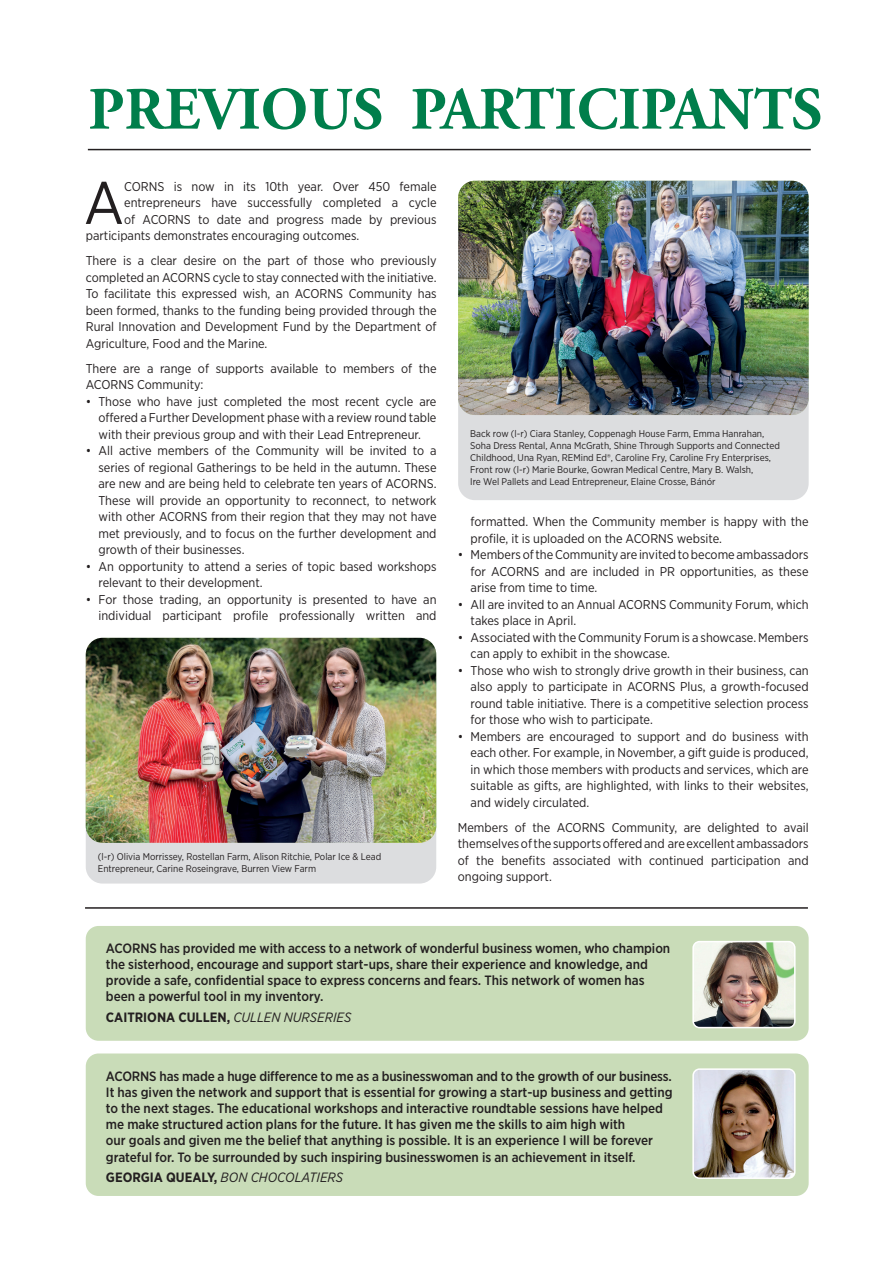
<style>
.page{position:relative;width:893px;height:1263px;background:#fff}
.page>*{position:absolute;margin:0;border:0;box-sizing:border-box;transform-origin:0 0}
.t1{font:700 60px "Adobe Garamond Pro";color:#007e4b}
.t2{font:59.85px "Gotham Narrow";color:#231f20}
.t3{font:500 13.5px/16.2px "Gotham Narrow";color:#231f20}
.t4{font:700 13.5px "Gotham Narrow";color:#231f20}
.t5{font:italic 13.5px "Gotham Narrow";color:#231f20}
.t6{font:12.75px/16.5px "Gotham Narrow";color:#231f20;text-align:justify}
.t7{font:9.75px/12px "Gotham Narrow";color:#231f20}
.s1{font-weight:400;font-style:italic}
.s2{font-weight:700;font-style:normal}
</style>
<div class="page">
<hr style="left:88px;top:149px;width:723px;height:1px;background:#231f20">
<div style="left:86px;top:650px;width:350px;height:233px;background:#dcdddf;border-radius:17px"></div>
<img style="left:86px;top:638px;width:350px;height:205px">
<div style="left:86px;top:1053px;width:723px;height:143px;background:#c9dcb8;border-radius:13px"></div>
<img style="left:695px;top:1071px;width:98px;height:105px">
<div style="left:692px;top:1068px;width:104px;height:111px;border:2px solid #fff;border-radius:6px"></div>
<div style="left:86px;top:926px;width:723px;height:115px;background:#c9dcb8;border-radius:13px"></div>
<img style="left:695px;top:944px;width:98px;height:81px">
<div style="left:692px;top:941px;width:104px;height:87px;border:2px solid #fff;border-radius:6px"></div>
<div style="left:458px;top:228px;width:351px;height:272px;background:#dcdddf;border-radius:17px"></div>
<hr style="left:85px;top:907px;width:723px;height:2px;background:#231f20">
<img style="left:458px;top:181px;width:351px;height:234px">
<h1 class="t1" style="left:88px;top:75px;width:735px">PREVIOUS PARTICIPANTS</h1>
<h2 class="t2" style="left:84px;top:166px;width:42px">A</h2>
<p class="t6" style="left:124px;top:178px;width:314px">CORNS is now in its 10th year. Over 450 female</p>
<p class="t6" style="left:124px;top:194px;width:314px">entrepreneurs have successfully completed a cycle</p>
<p class="t6" style="left:124px;top:211px;width:314px">of ACORNS to date and progress made by previous</p>
<p class="t6" style="left:86px;top:227px;width:275px">participants demonstrates encouraging outcomes.</p>
<p class="t6" style="left:86px;top:252px;width:352px">There is a clear desire on the part of those who previously completed an ACORNS cycle to stay connected with the initiative.<br>To facilitate this expressed wish, an ACORNS Community has been formed, thanks to the funding being provided through the Rural Innovation and Development Fund by the Department of Agriculture, Food and the Marine.</p>
<p class="t6" style="left:86px;top:360px;width:352px">There are a range of supports available to members of the<br>ACORNS Community:</p>
<p class="t6" style="left:98px;top:393px;width:340px;text-indent:-13px">• Those who have just completed the most recent cycle are offered a Further Development phase with a review round table with their previous group and with their Lead Entrepreneur.</p>
<p class="t6" style="left:98px;top:442px;width:340px;text-indent:-13px">• All active members of the Community will be invited to a series of regional Gatherings to be held in the autumn. These are new and are being held to celebrate ten years of ACORNS.<br>These will provide an opportunity to reconnect, to network with other ACORNS from their region that they may not have met previously, and to focus on the further development and growth of their businesses.</p>
<p class="t6" style="left:98px;top:558px;width:340px;text-indent:-13px">• An opportunity to attend a series of topic based workshops relevant to their development.</p>
<p class="t6" style="left:86px;top:591px;width:352px;text-align:right">• For those trading, an opportunity is presented to have an individual participant profile professionally written and</p>
<p class="t7" style="left:98px;top:851px;width:285px">(l-r) Olivia Morrissey, Rostellan Farm, Alison Ritchie, Polar Ice &amp; Lead<br>Entrepreneur, Carine Roseingrave, Burren View Farm</p>
<p class="t7" style="left:470px;top:427px;width:311px">Back row (l-r) Ciara Stanley, Coppenagh House Farm, Emma Hanrahan, Soha Dress Rental, Anna McGrath, Shine Through Supports and Connected Childhood, Una Ryan, REMind Ed®, Caroline Fry, Caroline Fry Enterprises, Front row (l-r) Marie Bourke, Gowran Medical Centre, Mary B. Walsh,<br>Ire Wel Pallets and Lead Entrepreneur, Elaine Crosse, Bánór</p>
<p class="t6" style="left:471px;top:513px;width:340px">formatted. When the Community member is happy with the profile, it is uploaded on the ACORNS website.</p>
<p class="t6" style="left:471px;top:546px;width:340px;text-indent:-13px">• Members of the Community are invited to become ambassadors for ACORNS and are included in PR opportunities, as these arise from time to time.</p>
<p class="t6" style="left:471px;top:596px;width:340px;text-indent:-13px">• All are invited to an Annual ACORNS Community Forum, which takes place in April.</p>
<p class="t6" style="left:471px;top:629px;width:340px;text-indent:-13px">• Associated with the Community Forum is a showcase. Members can apply to exhibit in the showcase.</p>
<p class="t6" style="left:471px;top:662px;width:340px;text-indent:-13px">• Those who wish to strongly drive growth in their business, can also apply to participate in ACORNS Plus, a growth-focused round table initiative. There is a competitive selection process for those who wish to participate.</p>
<p class="t6" style="left:471px;top:728px;width:340px;text-indent:-13px">• Members are encouraged to support and do business with each other. For example, in November, a gift guide is produced, in which those members with products and services, which are suitable as gifts, are highlighted, with links to their websites, and widely circulated.</p>
<p class="t6" style="left:458px;top:819px;width:352px">Members of the ACORNS Community, are delighted to avail themselves of the supports offered and are excellent ambassadors of the benefits associated with continued participation and ongoing support.</p>
<p class="t3" style="left:106px;top:940px;width:566px">ACORNS has provided me with access to a network of wonderful business women, who champion the sisterhood, encourage and support start-ups, share their experience and knowledge, and provide a safe, confidential space to express concerns and fears. This network of women has been a powerful tool in my inventory.</p>
<p class="t4" style="left:106px;top:1008px;width:247px">CAITRIONA CULLEN, <span class="s1">CULLEN NURSERIES</span></p>
<p class="t3" style="left:106px;top:1067px;width:568px">ACORNS has made a huge difference to me as a businesswoman and to the growth of our business.<br>It has given the network and support that is essential for growing a start-up business and getting to the next stages. The educational workshops and interactive roundtable sessions have helped me make structured action plans for the future. It has given me the skills to aim high with<br>our goals and given me the belief that anything is possible. It is an experience I will be forever grateful for. To be surrounded by such inspiring businesswomen is an achievement in itself.</p>
<p class="t5" style="left:106px;top:1169px;width:239px"><span class="s2">GEORGIA QUEALY,</span> BON CHOCOLATIERS</p>
</div>
